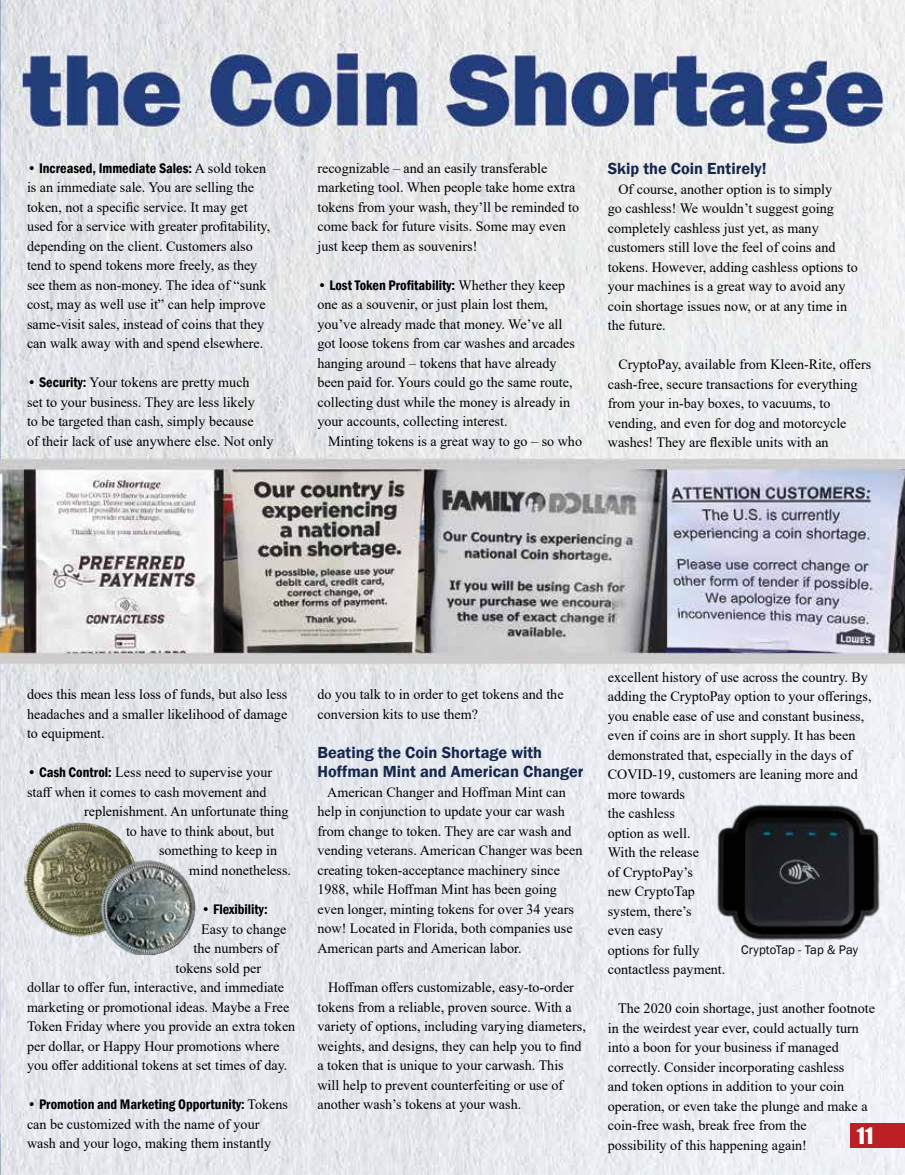
<style>
.page{position:relative;width:905px;height:1175px;background:#fff}
.page>*{position:absolute;margin:0;border:0;box-sizing:border-box;transform-origin:0 0}
.t1{font:21px "Impact";color:#fff}
.t2{font:600 16.5px/19.5px "Franklin Gothic";color:#16274d}
.t3{font:14.25px/19.5px "Times New Roman";color:#000}
.t4{font:600 condensed 14.25px "Franklin Gothic";color:#000}
.t5{font:12.75px "Franklin Gothic";color:#000}
.s1{font-family:"Times New Roman";font-weight:400;font-stretch:normal}
.s2{font-family:"Franklin Gothic";font-weight:600;font-stretch:condensed}
</style>
<div class="page">
<img style="left:0;top:0;width:904px;height:1174px">
<div style="left:850px;top:1124px;width:54px;height:24px;background:#ba2025"></div>
<img style="left:21px;top:822px;width:178px;height:133px">
<img style="left:713px;top:802px;width:177px;height:142px">
<p class="t4" style="left:27px;top:158px;width:241px">• Increased, Immediate Sales: <span class="s1">A sold token</span></p>
<p class="t3" style="left:27px;top:177px;width:245px">is an immediate sale. You are selling the token, not a specific service. It may get used for a service with greater profitability, depending on the client. Customers also tend to spend tokens more freely, as they see them as non-money. The idea of “sunk cost, may as well use it” can help improve same-visit sales, instead of coins that they can walk away with and spend elsewhere.</p>
<p class="t3" style="left:27px;top:372px;width:248px"><span class="s2">• Security:</span> Your tokens are pretty much<br>set to your business. They are less likely<br>to be targeted than cash, simply because<br>of their lack of use anywhere else. Not only</p>
<p class="t3" style="left:317px;top:157px;width:263px">recognizable – and an easily transferable marketing tool. When people take home extra tokens from your wash, they’ll be reminded to come back for future visits. Some may even just keep them as souvenirs!</p>
<p class="t4" style="left:317px;top:275px;width:249px">• Lost Token Profitability: <span class="s1">Whether they keep</span></p>
<p class="t3" style="left:317px;top:294px;width:259px">one as a souvenir, or just plain lost them, you’ve already made that money. We’ve all got loose tokens from car washes and arcades hanging around – tokens that have already been paid for. Yours could go the same route, collecting dust while the money is already in your accounts, collecting interest.</p>
<p class="t3" style="left:328px;top:430px;width:255px">Minting tokens is a great way to go – so who</p>
<p class="t2" style="left:608px;top:159px;width:160px">Skip the Coin Entirely!</p>
<p class="t3" style="left:608px;top:179px;width:251px;text-indent:11px">Of course, another option is to simply<br>go cashless! We wouldn’t suggest going completely cashless just yet, as many customers still love the feel of coins and tokens. However, adding cashless options to your machines is a great way to avoid any coin shortage issues now, or at any time in the future.</p>
<p class="t3" style="left:608px;top:354px;width:265px;text-indent:11px">CryptoPay, available from Kleen-Rite, offers cash-free, secure transactions for everything from your in-bay boxes, to vacuums, to vending, and even for dog and motorcycle washes! They are flexible units with an</p>
<p class="t3" style="left:27px;top:684px;width:262px;text-align:justify">does this mean less loss of funds, but also less headaches and a smaller likelihood of damage to equipment.</p>
<p class="t3" style="left:27px;top:762px;width:246px"><span class="s2">• Cash Control:</span> Less need to supervise your</p>
<p class="t3" style="left:27px;top:782px;width:241px">staff when it comes to cash movement and</p>
<p class="t3" style="left:84px;top:801px;width:206px">replenishment. An unfortunate thing</p>
<p class="t3" style="left:126px;top:821px;width:150px">to have to think about, but</p>
<p class="t3" style="left:159px;top:840px;width:119px">something to keep in</p>
<p class="t3" style="left:189px;top:860px;width:103px">mind nonetheless.</p>
<p class="t4" style="left:201px;top:899px;width:68px">• Flexibility:</p>
<p class="t3" style="left:201px;top:918px;width:87px">Easy to change</p>
<p class="t3" style="left:193px;top:938px;width:86px">the numbers of</p>
<p class="t3" style="left:175px;top:957px;width:87px">tokens sold per</p>
<p class="t3" style="left:27px;top:977px;width:258px">dollar to offer fun, interactive, and immediate</p>
<p class="t3" style="left:27px;top:996px;width:264px">marketing or promotional ideas. Maybe a Free</p>
<p class="t3" style="left:27px;top:1016px;width:270px">Token Friday where you provide an extra token</p>
<p class="t3" style="left:27px;top:1035px;width:254px">per dollar, or Happy Hour promotions where</p>
<p class="t3" style="left:27px;top:1055px;width:262px">you offer additional tokens at set times of day.</p>
<p class="t4" style="left:27px;top:1094px;width:262px">• Promotion and Marketing Opportunity: <span class="s1">Tokens</span></p>
<p class="t3" style="left:27px;top:1113px;width:246px">can be customized with the name of your wash and your logo, making them instantly</p>
<p class="t3" style="left:317px;top:684px;width:248px">do you talk to in order to get tokens and the conversion kits to use them?</p>
<p class="t2" style="left:317px;top:743px;width:268px">Beating the Coin Shortage with<br>Hoffman Mint and American Changer</p>
<p class="t3" style="left:317px;top:782px;width:266px;text-indent:10px">American Changer and Hoffman Mint can help in conjunction to update your car wash from change to token. They are car wash and vending veterans. American Changer was been creating token-acceptance machinery since 1988, while Hoffman Mint has been going even longer, minting tokens for over 34 years now! Located in Florida, both companies use American parts and American labor.</p>
<p class="t3" style="left:317px;top:977px;width:270px;text-indent:11px">Hoffman offers customizable, easy-to-order tokens from a reliable, proven source. With a variety of options, including varying diameters, weights, and designs, they can help you to find a token that is unique to your carwash. This will help to prevent counterfeiting or use of another wash’s tokens at your wash.</p>
<p class="t3" style="left:608px;top:666px;width:265px">excellent history of use across the country. By adding the CryptoPay option to your offerings, you enable ease of use and constant business, even if coins are in short supply. It has been demonstrated that, especially in the days of<br>COVID-19, customers are leaning more and more towards<br>the cashless<br>option as well.<br>With the release<br>of CryptoPay’s<br>new CryptoTap<br>system, there’s<br>even easy<br>options for fully<br>contactless payment.</p>
<p class="t3" style="left:608px;top:998px;width:268px;text-indent:10px">The 2020 coin shortage, just another footnote in the weirdest year ever, could actually turn into a boon for your business if managed correctly. Consider incorporating cashless<br>and token options in addition to your coin operation, or even take the plunge and make a coin-free wash, break free from the<br>possibility of this happening again!</p>
<p class="t5" style="left:741px;top:941px;width:118px">CryptoTap - Tap &amp; Pay</p>
<h1 class="t1" style="left:856px;top:1119px;width:18px">11</h1>
</div>
